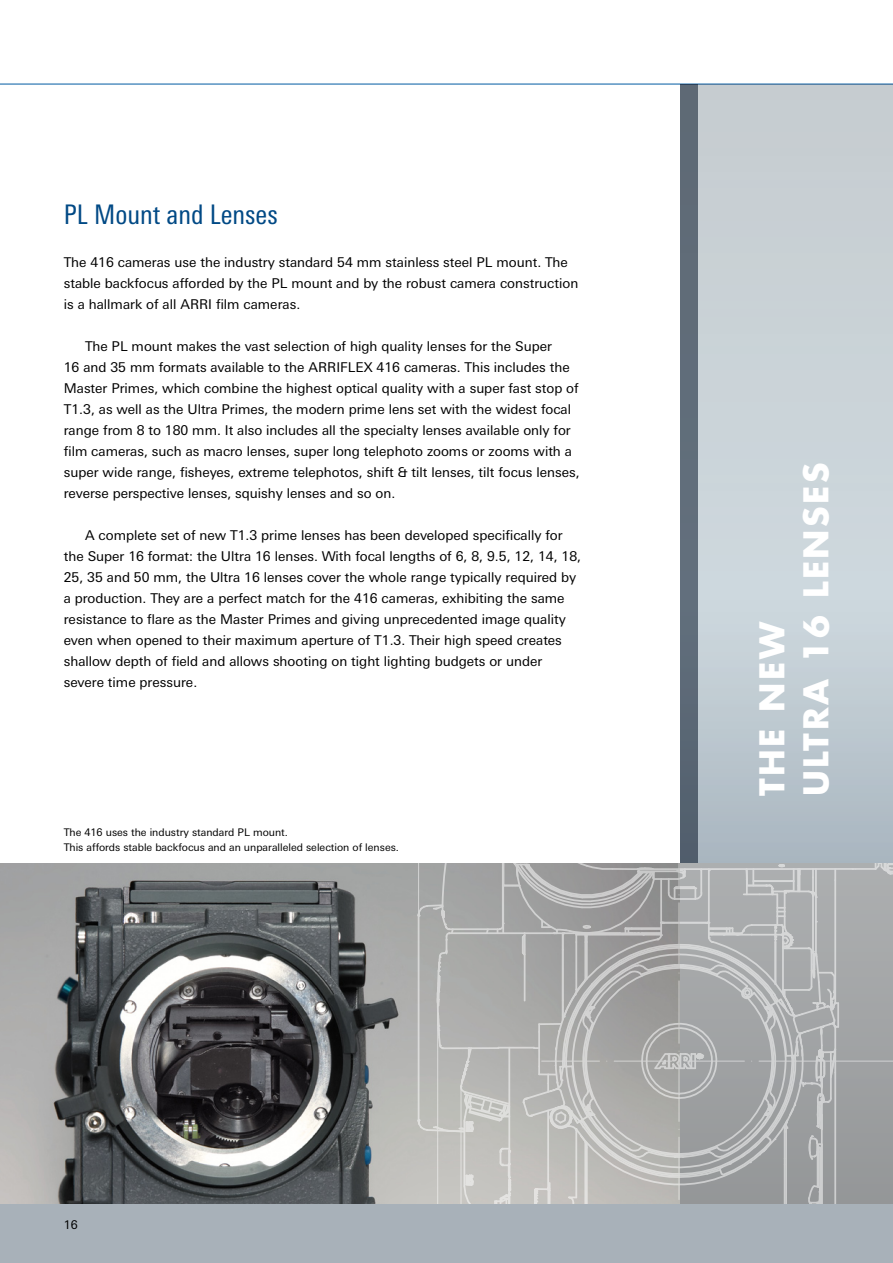
<style>
.page{position:relative;width:893px;height:1263px;background:#fff}
.page>*{position:absolute;margin:0;border:0;box-sizing:border-box;transform-origin:0 0}
.Fließtext{font:700 33.3px "Futura";letter-spacing:.075em;color:#fff}
.Headline{font:condensed 27px "Linotype Univers";color:#004985}
.Fließtext_Einzug{font:13.5px/21px "Linotype Univers Basic";color:#000}
.Fließtext-2{font:13.5px/21px "Linotype Univers Basic";color:#000}
.t1{font:12px "Linotype Univers Basic";color:#000}
.Fließtext-3{font:10.5px "Linotype Univers Basic";color:#000}
</style>
<div class="page">
<div style="left:0;top:1203px;width:893px;height:60px;background:#a8b1b9"></div>
<hr style="left:0;top:84px;width:893px;height:1px;background:#005aa2">
<img style="left:0;top:863px;width:416px;height:340px">
<div style="left:680px;top:84px;width:213px;height:1026px;background:linear-gradient(to right,#cad2d7,#cad2d7)"></div>
<div style="left:680px;top:635px;width:213px;height:568px;background:linear-gradient(to bottom,#c4d0d9,#929291)"></div>
<div style="left:680px;top:84px;width:17px;height:779px;background:#5f6c78"></div>
<hr style="left:816px;top:1061px;width:77px;height:1px;background:#fff">
<svg style="left:867px;top:863px;width:26px;height:68px;background:#adafb0"></svg>
<hr style="left:856px;top:868px;width:20px;height:2px;background:#fff">
<hr style="left:653px;top:868px;width:199px;height:2px;background:#fff">
<hr style="left:837px;top:1003px;width:2px;height:24px;background:#fff">
<svg style="left:416px;top:863px;width:422px;height:341px;background:#aeafae"></svg>
<p class="Headline" style="left:64px;top:199px;width:215px">PL Mount and Lenses</p>
<p class="Fließtext-2" style="left:64px;top:252px;width:516px">The 416 cameras use the industry standard 54 mm stainless steel PL mount. The stable backfocus afforded by the PL mount and by the robust camera construction is a hallmark of all ARRI film cameras.</p>
<p class="Fließtext_Einzug" style="left:64px;top:336px;width:517px;text-indent:21px">The PL mount makes the vast selection of high quality lenses for the Super<br>16 and 35 mm formats available to the ARRIFLEX 416 cameras. This includes the Master Primes, which combine the highest optical quality with a super fast stop of T1.3, as well as the Ultra Primes, the modern prime lens set with the widest focal range from 8 to 180 mm. It also includes all the specialty lenses available only for film cameras, such as macro lenses, super long telephoto zooms or zooms with a super wide range, fisheyes, extreme telephotos, shift &amp; tilt lenses, tilt focus lenses, reverse perspective lenses, squishy lenses and so on.</p>
<p class="Fließtext_Einzug" style="left:64px;top:525px;width:519px;text-indent:21px">A complete set of new T1.3 prime lenses has been developed specifically for the Super 16 format: the Ultra 16 lenses. With focal lengths of 6, 8, 9.5, 12, 14, 18, 25, 35 and 50 mm, the Ultra 16 lenses cover the whole range typically required by a production. They are a perfect match for the 416 cameras, exhibiting the same resistance to flare as the Master Primes and giving unprecedented image quality even when opened to their maximum aperture of T1.3. Their high speed creates shallow depth of field and allows shooting on tight lighting budgets or under severe time pressure.</p>
<p class="Fließtext-3" style="left:64px;top:826px;width:226px">The 416 uses the industry standard PL mount.</p>
<p class="Fließtext-3" style="left:64px;top:841px;width:337px">This affords stable backfocus and an unparalleled selection of lenses.</p>
<p class="t1" style="left:64px;top:1218px;width:15px">16</p>
<p class="Fließtext" style="left:749px;top:796px;width:176px;rotate:-90deg">THE NEW</p>
<p class="Fließtext" style="left:793px;top:796px;width:335px;rotate:-90deg">ULTRA 16 LENSES</p>
</div>
